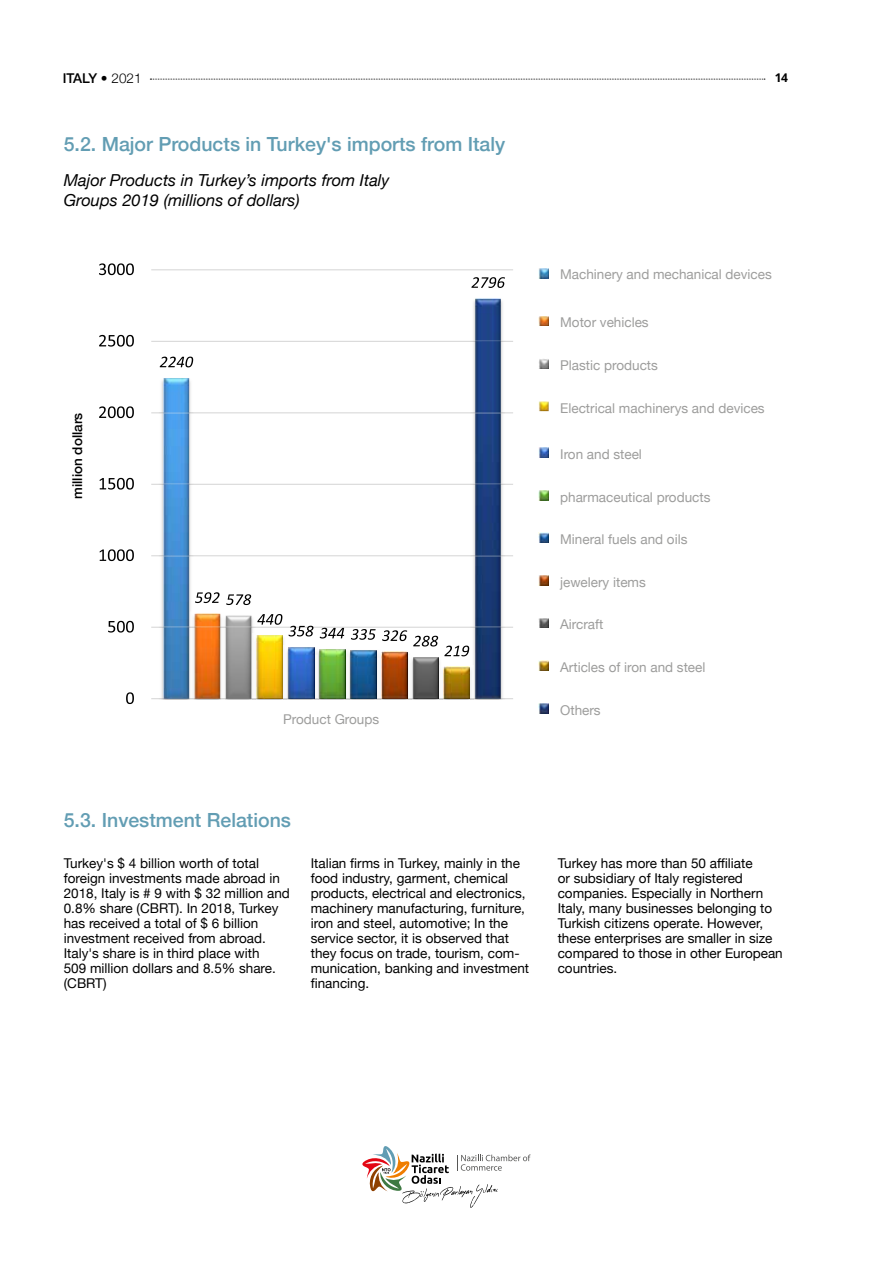
<style>
.page{position:relative;width:893px;height:1263px;background:#fff}
.page>*{position:absolute;margin:0;border:0;box-sizing:border-box;transform-origin:0 0}
.t1{font:500 19.5px "Helvetica Neue";color:#629db3}
.t2{font:italic 16.5px/19.8px "Helvetica Neue";color:#000}
.t3{font:13.5px/15px "Helvetica Neue";color:#000}
.t4{font:13.5px "Helvetica Neue";color:#9d9d9c}
.t5{font:500 13.5px "Helvetica Neue";color:#000}
.t6{font:700 12px "Open Sans";color:#000}
.s1{font-weight:300}
</style>
<div class="page">
<svg style="left:150px;top:79px;width:615px;height:1px"></svg>
<svg style="left:362px;top:1146px;width:169px;height:62px"></svg>
<hr style="left:151px;top:269px;width:362px;height:1px;background:#d9d9d9">
<hr style="left:151px;top:341px;width:362px;height:1px;background:#d9d9d9">
<hr style="left:151px;top:412px;width:362px;height:1px;background:#d9d9d9">
<hr style="left:151px;top:484px;width:362px;height:1px;background:#d9d9d9">
<hr style="left:151px;top:555px;width:362px;height:1px;background:#d9d9d9">
<hr style="left:151px;top:627px;width:362px;height:1px;background:#d9d9d9">
<hr style="left:151px;top:698px;width:362px;height:1px;background:#d9d9d9">
<img style="left:159px;top:378px;width:32px;height:322px">
<img style="left:159px;top:412px;width:34px;height:287px">
<img style="left:190px;top:612px;width:31px;height:88px">
<img style="left:190px;top:627px;width:5px;height:72px">
<img style="left:221px;top:616px;width:35px;height:84px">
<img style="left:195px;top:627px;width:61px;height:72px">
<img style="left:252px;top:633px;width:32px;height:67px">
<img style="left:283px;top:645px;width:32px;height:55px">
<img style="left:315px;top:649px;width:62px;height:51px">
<img style="left:346px;top:649px;width:3px;height:51px">
<img style="left:377px;top:652px;width:32px;height:48px">
<img style="left:408px;top:655px;width:32px;height:45px">
<img style="left:439px;top:665px;width:31px;height:35px">
<img style="left:472px;top:300px;width:33px;height:400px">
<img style="left:470px;top:341px;width:35px;height:358px">
<img style="left:470px;top:665px;width:4px;height:35px">
<img style="left:163px;top:378px;width:26px;height:34px">
<img style="left:163px;top:412px;width:26px;height:287px">
<img style="left:195px;top:613px;width:25px;height:85px">
<img style="left:226px;top:615px;width:26px;height:12px">
<img style="left:226px;top:627px;width:26px;height:72px">
<img style="left:257px;top:635px;width:26px;height:63px">
<img style="left:288px;top:647px;width:26px;height:51px">
<img style="left:319px;top:649px;width:26px;height:49px">
<img style="left:350px;top:650px;width:26px;height:48px">
<img style="left:381px;top:651px;width:26px;height:47px">
<img style="left:413px;top:657px;width:26px;height:41px">
<img style="left:444px;top:667px;width:26px;height:31px">
<svg style="left:252px;top:698px;width:222px;height:1px"></svg>
<img style="left:475px;top:298px;width:26px;height:43px">
<img style="left:475px;top:341px;width:26px;height:358px">
<svg style="left:160px;top:357px;width:33px;height:10px"></svg>
<svg style="left:195px;top:592px;width:25px;height:11px"></svg>
<svg style="left:226px;top:594px;width:25px;height:11px"></svg>
<svg style="left:257px;top:614px;width:25px;height:11px"></svg>
<svg style="left:289px;top:626px;width:24px;height:10px"></svg>
<svg style="left:320px;top:628px;width:24px;height:10px"></svg>
<svg style="left:351px;top:629px;width:25px;height:11px"></svg>
<svg style="left:382px;top:630px;width:25px;height:11px"></svg>
<svg style="left:413px;top:636px;width:25px;height:10px"></svg>
<svg style="left:444px;top:646px;width:25px;height:10px"></svg>
<svg style="left:471px;top:277px;width:34px;height:11px"></svg>
<svg style="left:126px;top:692px;width:8px;height:12px"></svg>
<svg style="left:108px;top:621px;width:26px;height:11px"></svg>
<svg style="left:100px;top:549px;width:34px;height:12px"></svg>
<svg style="left:100px;top:478px;width:34px;height:12px"></svg>
<svg style="left:99px;top:406px;width:35px;height:12px"></svg>
<svg style="left:99px;top:335px;width:35px;height:12px"></svg>
<svg style="left:99px;top:263px;width:35px;height:12px"></svg>
<svg style="left:539px;top:268px;width:10px;height:10px"></svg>
<svg style="left:539px;top:316px;width:10px;height:10px"></svg>
<svg style="left:539px;top:359px;width:10px;height:10px"></svg>
<svg style="left:539px;top:401px;width:10px;height:10px"></svg>
<svg style="left:539px;top:490px;width:10px;height:10px"></svg>
<svg style="left:539px;top:533px;width:10px;height:10px"></svg>
<svg style="left:539px;top:575px;width:10px;height:10px"></svg>
<svg style="left:539px;top:618px;width:10px;height:10px"></svg>
<svg style="left:539px;top:661px;width:10px;height:10px"></svg>
<svg style="left:539px;top:703px;width:10px;height:10px"></svg>
<svg style="left:539px;top:447px;width:10px;height:10px"></svg>
<p class="t5" style="left:63px;top:67px;width:80px">ITALY <span class="s1">• 2021</span></p>
<p class="t6" style="left:775px;top:69px;width:15px">14</p>
<h1 class="t1" style="left:64px;top:128px;width:443px">5.2. Major Products in Turkey's imports from Italy</h1>
<p class="t2" style="left:64px;top:172px;width:327px">Major Products in Turkey’s imports from Italy<br>Groups 2019 (millions of dollars)</p>
<p class="t5" style="left:67px;top:499px;width:88px;rotate:-90deg">million dollars</p>
<p class="t4" style="left:283px;top:709px;width:98px">Product Groups</p>
<p class="t4" style="left:560px;top:264px;width:213px">Machinery and mechanical devices</p>
<p class="t4" style="left:560px;top:313px;width:90px">Motor vehicles</p>
<p class="t4" style="left:560px;top:355px;width:99px">Plastic products</p>
<p class="t4" style="left:560px;top:398px;width:206px">Electrical machinerys and devices</p>
<p class="t4" style="left:560px;top:444px;width:83px">Iron and steel</p>
<p class="t4" style="left:560px;top:487px;width:152px">pharmaceutical products</p>
<p class="t4" style="left:560px;top:530px;width:129px">Mineral fuels and oils</p>
<p class="t4" style="left:560px;top:572px;width:87px">jewelery items</p>
<p class="t4" style="left:560px;top:615px;width:45px">Aircraft</p>
<p class="t4" style="left:560px;top:657px;width:147px">Articles of iron and steel</p>
<p class="t4" style="left:560px;top:700px;width:42px">Others</p>
<h1 class="t1" style="left:64px;top:804px;width:229px">5.3. Investment Relations</h1>
<p class="t3" style="left:64px;top:856px;width:228px">Turkey's $ 4 billion worth of total foreign investments made abroad in<br>2018, Italy is # 9 with $ 32 million and<br>0.8% share (CBRT). In 2018, Turkey has received a total of $ 6 billion investment received from abroad.<br>Italy's share is in third place with<br>509 million dollars and 8.5% share. (CBRT)</p>
<p class="t3" style="left:311px;top:856px;width:220px">Italian firms in Turkey, mainly in the food industry, garment, chemical products, electrical and electronics, machinery manufacturing, furniture, iron and steel, automotive; In the service sector, it is observed that they focus on trade, tourism, com&shy;munication, banking and investment financing.</p>
<p class="t3" style="left:558px;top:856px;width:227px">Turkey has more than 50 affiliate<br>or subsidiary of Italy registered companies. Especially in Northern<br>Italy, many businesses belonging to<br>Turkish citizens operate. However, these enterprises are smaller in size compared to those in other European countries.</p>
</div>
